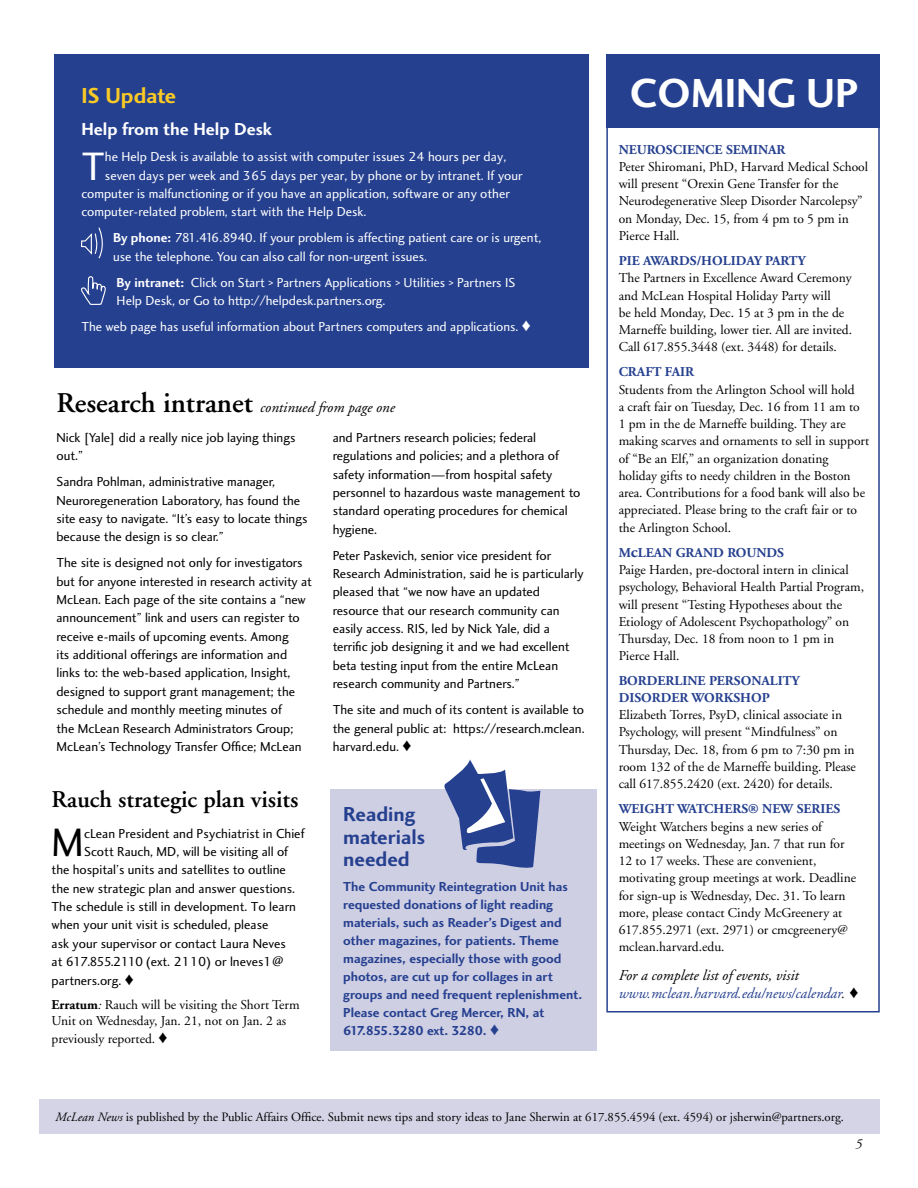
<style>
.page{position:relative;width:918px;height:1188px;background:#fff}
.page>*{position:absolute;margin:0;border:0;box-sizing:border-box;transform-origin:0 0}
.t1{font:42px "Charlotte Sans Bold Plain";color:#fff}
.t2{font:41.1px "Charlotte Sans Book Plain";color:#fff}
.t3{font:41.1px "Charlotte Sans Book Plain";color:#000}
.t4{font:600 24px "Adobe Garamond";color:#000}
.t5{font:22.5px "Charlotte Sans Bold Plain";color:#fcca25}
.t6{font:21px/22.5px "Charlotte Sans Bold Plain";color:#25408f}
.t7{font:18px "Charlotte Sans Bold Plain";color:#fff}
.t8{font:italic 15px/18px "Adobe Garamond";color:#25408f}
.t9{font:italic 15px "Adobe Garamond";color:#000}
.t10{font:13.5px/18.3px "Charlotte Sans Book Plain";color:#000}
.t11{font:13.5px/17.2px "Adobe Garamond";color:#000}
.t12{font:13.5px/18.3px "Charlotte Sans Book Plain";color:#fff}
.t13{font:13.5px/18px "Charlotte Sans Bold Plain";color:#25408f}
.t14{font:700 13.5px/16.5px "Adobe Garamond";color:#25408f}
.t15{font:italic 13.5px "Adobe Garamond";color:#000}
.t16{font:12.75px "Adobe Garamond";color:#000}
.s1{font-family:"Charlotte Sans Bold Plain"}
.s2{font-weight:600;font-style:normal;font-size:28.5px}
.s3{font-weight:700}
.s4{font-style:italic}
.s5{font-weight:700;color:#25408f}
.s6{font-weight:700;font-size:16.5px;color:#25408f}
.s7{color:#000}
</style>
<div class="page">
<div style="left:54px;top:54px;width:534px;height:314px;background:#25408f"></div>
<div style="left:606px;top:54px;width:274px;height:74px;background:#25408f"></div>
<div style="left:606px;top:54px;width:274px;height:958px;border:2px solid #25408f"></div>
<div style="left:39px;top:1099px;width:841px;height:35px;background:#d4d4e6"></div>
<div style="left:330px;top:790px;width:266px;height:261px;background:#cfcfe4"></div>
<svg style="left:443px;top:759px;width:97px;height:109px"></svg>
<svg style="left:81px;top:276px;width:25px;height:29px"></svg>
<svg style="left:81px;top:227px;width:22px;height:32px"></svg>
<h3 class="t5" style="left:81px;top:82px;width:96px">IS Update</h3>
<h3 class="t7" style="left:81px;top:119px;width:192px">Help from the Help Desk</h3>
<h2 class="t2" style="left:81px;top:141px;width:25px">T</h2>
<p class="t12" style="left:105px;top:147px;width:403px">he Help Desk is available to assist with computer issues 24 hours per day,</p>
<p class="t12" style="left:105px;top:166px;width:419px">seven days per week and 365 days per year, by phone or by intranet. If your</p>
<p class="t12" style="left:81px;top:184px;width:430px">computer is malfunctioning or if you have an application, software or any other</p>
<p class="t12" style="left:81px;top:203px;width:286px">computer-related problem, start with the Help Desk.</p>
<p class="t12" style="left:113px;top:228px;width:430px"><span class="s1">By phone:</span> 781.416.8940. If your problem is affecting patient care or is urgent, use the telephone. You can also call for non-urgent issues.</p>
<p class="t12" style="left:117px;top:273px;width:400px"><span class="s1">By intranet:</span> Click on Start &gt; Partners Applications &gt; Utilities &gt; Partners IS<br>Help Desk, or Go to http://helpdesk.partners.org.</p>
<p class="t12" style="left:81px;top:317px;width:451px">The web page has useful information about Partners computers and applications. ♦</p>
<p class="t9" style="left:56px;top:400px;width:340px"><span class="s2">Research intranet</span> continued from page one</p>
<p class="t10" style="left:56px;top:428px;width:241px">Nick [Yale] did a really nice job laying things out.”</p>
<p class="t10" style="left:56px;top:472px;width:253px">Sandra Pohlman, administrative manager, Neuroregeneration Laboratory, has found the site easy to navigate. “It’s easy to locate things because the design is so clear.”</p>
<p class="t10" style="left:56px;top:553px;width:257px">The site is designed not only for investigators but for anyone interested in research activity at McLean. Each page of the site contains a “new announcement” link and users can register to receive e-mails of upcoming events. Among<br>its additional offerings are information and links to: the web-based application, Insight, designed to support grant management; the schedule and monthly meeting minutes of<br>the McLean Research Administrators Group; McLean’s Technology Transfer Office; McLean</p>
<h3 class="t4" style="left:52px;top:786px;width:248px">Rauch strategic plan visits</h3>
<h2 class="t3" style="left:52px;top:818px;width:34px">M</h2>
<p class="t10" style="left:84px;top:824px;width:222px">cLean President and Psychiatrist in Chief</p>
<p class="t10" style="left:84px;top:842px;width:205px">Scott Rauch, MD, will be visiting all of</p>
<p class="t10" style="left:52px;top:860px;width:236px">the hospital’s units and satellites to outline</p>
<p class="t10" style="left:52px;top:879px;width:245px">the new strategic plan and answer questions.</p>
<p class="t10" style="left:52px;top:897px;width:246px">The schedule is still in development. To learn</p>
<p class="t10" style="left:52px;top:916px;width:218px">when your unit visit is scheduled, please</p>
<p class="t10" style="left:52px;top:934px;width:236px">ask your supervisor or contact Laura Neves</p>
<p class="t10" style="left:52px;top:952px;width:234px">at 617.855.2110 (ext. 2110) or lneves1@</p>
<p class="t10" style="left:52px;top:971px;width:84px">partners.org. ♦</p>
<p class="t11" style="left:52px;top:996px;width:250px;line-height:16.5px"><span class="s3">ERRATUM</span><span class="s4">:</span> Rauch will be visiting the Short Term<br>Unit on Wednesday, Jan. 21, not on Jan. 2 as</p>
<p class="t11" style="left:52px;top:1031px;width:118px">previously reported. ♦</p>
<p class="t10" style="left:333px;top:428px;width:249px">and Partners research policies; federal regulations and policies; and a plethora of safety information—from hospital safety personnel to hazardous waste management to standard operating procedures for chemical hygiene.</p>
<p class="t10" style="left:333px;top:546px;width:253px">Peter Paskevich, senior vice president for Research Administration, said he is particularly pleased that “we now have an updated resource that our research community can easily access. RIS, led by Nick Yale, did a terrific job designing it and we had excellent beta testing input from the entire McLean research community and Partners.”</p>
<p class="t10" style="left:333px;top:700px;width:253px;text-align:justify">The site and much of its content is available to the general public at: https://research.mclean. harvard.edu. ♦</p>
<h3 class="t6" style="left:343px;top:803px;width:83px">Reading materials needed</h3>
<p class="t13" style="left:343px;top:877px;width:240px">The Community Reintegration Unit has requested donations of light reading materials, such as Reader’s Digest and other magazines, for patients. Theme magazines, especially those with good photos, are cut up for collages in art groups and need frequent replenishment.<br>Please contact Greg Mercer, RN, at 617.855.3280 ext. 3280. ♦</p>
<h1 class="t1" style="left:630px;top:68px;width:230px">COMING UP</h1>
<p class="t14" style="left:619px;top:141px;width:168px">NEUROSCIENCE SEMINAR</p>
<p class="t11" style="left:619px;top:158px;width:251px">Peter Shiromani, PhD, Harvard Medical School will present “Orexin Gene Transfer for the Neurodegenerative Sleep Disorder Narcolepsy” on Monday, Dec. 15, from 4 pm to 5 pm in Pierce Hall.</p>
<p class="t14" style="left:619px;top:253px;width:188px">PIE AWARDS/HOLIDAY PARTY</p>
<p class="t11" style="left:619px;top:270px;width:235px">The Partners in Excellence Award Ceremony and McLean Hospital Holiday Party will<br>be held Monday, Dec. 15 at 3 pm in the de Marneffe building, lower tier. All are invited.<br>Call 617.855.3448 (ext. 3448) for details.</p>
<p class="t14" style="left:619px;top:364px;width:77px">CRAFT FAIR</p>
<p class="t11" style="left:619px;top:381px;width:252px">Students from the Arlington School will hold<br>a craft fair on Tuesday, Dec. 16 from 11 am to 1 pm in the de Marneffe building. They are making scarves and ornaments to sell in support of “Be an Elf,” an organization donating holiday gifts to needy children in the Boston area. Contributions for a food bank will also be appreciated. Please bring to the craft fair or to the Arlington School.</p>
<p class="t11" style="left:619px;top:544px;width:247px"><span class="s5">M</span><span class="s6">C</span><span class="s5">LEAN GRAND ROUNDS<br></span>Paige Harden, pre-doctoral intern in clinical psychology, Behavioral Health Partial Program, will present “Testing Hypotheses about the Etiology of Adolescent Psychopathology” on Thursday, Dec. 18 from noon to 1 pm in Pierce Hall.</p>
<p class="t14" style="left:619px;top:673px;width:182px">BORDERLINE PERSONALITY<br>DISORDER WORKSHOP</p>
<p class="t11" style="left:619px;top:707px;width:239px">Elizabeth Torres, PsyD, clinical associate in Psychology, will present “Mindfulness” on Thursday, Dec. 18, from 6 pm to 7:30 pm in room 132 of the de Marneffe building. Please call 617.855.2420 (ext. 2420) for details.</p>
<p class="t14" style="left:619px;top:801px;width:223px">WEIGHT WATCHERS® NEW SERIES</p>
<p class="t11" style="left:619px;top:818px;width:239px">Weight Watchers begins a new series of meetings on Wednesday, Jan. 7 that run for 12 to 17 weeks. These are convenient, motivating group meetings at work. Deadline for sign-up is Wednesday, Dec. 31. To learn more, please contact Cindy McGreenery at 617.855.2971 (ext. 2971) or cmcgreenery@ mclean.harvard.edu.</p>
<p class="t8" style="left:619px;top:967px;width:241px"><span class="s7">For a complete list of events, visit </span>www.mclean.harvard.edu/news/calendar<span class="s7">.</span> <span class="s7">♦</span></p>
<p class="t16" style="left:55px;top:1111px;width:790px"><span class="s4">McLean News</span> is published by the Public Affairs Office. Submit news tips and story ideas to Jane Sherwin at 617.855.4594 (ext. 4594) or jsherwin@partners.org.</p>
<p class="t15" style="left:856px;top:1137px;width:8px">5</p>
</div>
